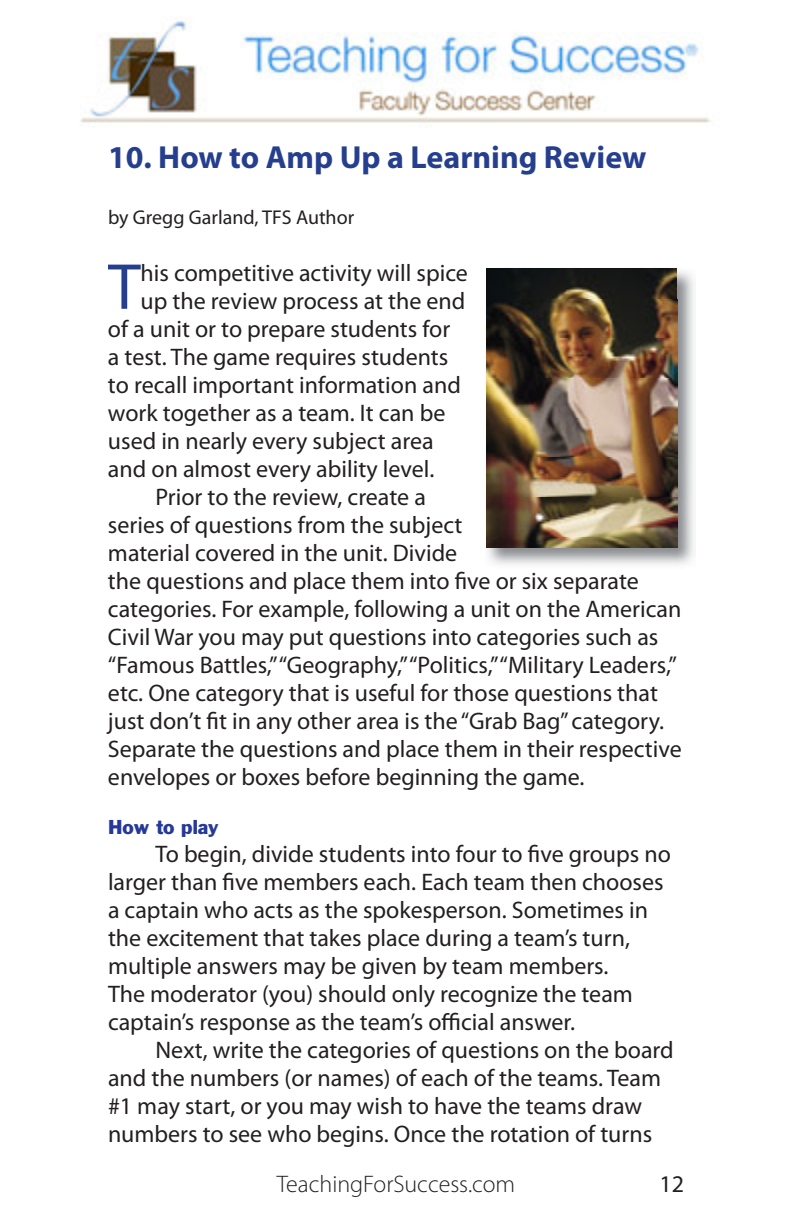
<style>
.page{position:relative;width:792px;height:1224px;background:#fff}
.page>*{position:absolute;margin:0;border:0;box-sizing:border-box;transform-origin:0 0}
.t1{font:65.6px "Myriad Pro";color:#253f8e}
.t2{font:700 32px "Myriad Pro";color:#253f8e}
.t3{font:24px/28px "Myriad Pro";color:#231f20}
.t4{font:300 24px "Myriad Pro";color:#231f20}
.t5{font:20px "Myriad Pro";color:#231f20}
.t6{font:18.6px "Franklin Gothic";color:#263996}
</style>
<div class="page">
<img style="left:80px;top:18px;width:631px;height:106px">
<img style="left:486px;top:268px;width:208px;height:297px">
<img style="left:486px;top:269px;width:190px;height:30px">
<img style="left:486px;top:299px;width:192px;height:249px">
<h2 class="t2" style="left:108px;top:139px;width:540px">10. How to Amp Up a Learning Review</h2>
<p class="t5" style="left:108px;top:206px;width:248px">by Gregg Garland, TFS Author</p>
<h1 class="t1" style="left:108px;top:251px;width:34px">T</h1>
<p class="t3" style="left:141px;top:259px;width:329px">his competitive activity will spice</p>
<p class="t3" style="left:141px;top:287px;width:326px">up the review process at the end</p>
<p class="t3" style="left:108px;top:315px;width:344px">of a unit or to prepare students for</p>
<p class="t3" style="left:108px;top:343px;width:342px">a test. The game requires students</p>
<p class="t3" style="left:108px;top:371px;width:354px">to recall important information and</p>
<p class="t3" style="left:108px;top:399px;width:339px">work together as a team. It can be</p>
<p class="t3" style="left:108px;top:427px;width:327px">used in nearly every subject area</p>
<p class="t3" style="left:108px;top:455px;width:328px">and on almost every ability level.</p>
<p class="t3" style="left:156px;top:483px;width:272px">Prior to the review, create a</p>
<p class="t3" style="left:108px;top:511px;width:356px">series of questions from the subject</p>
<p class="t3" style="left:108px;top:539px;width:351px">material covered in the unit. Divide</p>
<p class="t3" style="left:108px;top:567px;width:532px">the questions and place them into five or six separate</p>
<p class="t3" style="left:108px;top:595px;width:575px">categories. For example, following a unit on the American</p>
<p class="t3" style="left:108px;top:623px;width:552px">Civil War you may put questions into categories such as</p>
<p class="t3" style="left:108px;top:651px;width:570px">“Famous Battles,” “Geography,” “Politics,” “Military Leaders,”</p>
<p class="t3" style="left:108px;top:679px;width:552px">etc. One category that is useful for those questions that</p>
<p class="t3" style="left:108px;top:707px;width:558px">just don’t fit in any other area is the “Grab Bag” category.</p>
<p class="t3" style="left:108px;top:735px;width:575px">Separate the questions and place them in their respective</p>
<p class="t3" style="left:108px;top:763px;width:478px">envelopes or boxes before beginning the game.</p>
<p class="t6" style="left:108px;top:815px;width:112px">How to play</p>
<p class="t3" style="left:108px;top:840px;width:564px;text-indent:48px">To begin, divide students into four to five groups no larger than five members each. Each team then chooses a captain who acts as the spokesperson. Sometimes in the excitement that takes place during a team’s turn, multiple answers may be given by team members.<br>The moderator (you) should only recognize the team captain’s response as the team’s official answer.</p>
<p class="t3" style="left:108px;top:1036px;width:567px;text-indent:48px">Next, write the categories of questions on the board and the numbers (or names) of each of the teams. Team #1 may start, or you may wish to have the teams draw numbers to see who begins. Once the rotation of turns</p>
<p class="t4" style="left:277px;top:1171px;width:240px">TeachingForSuccess.com</p>
<p class="t3" style="left:659px;top:1170px;width:26px">12</p>
</div>
